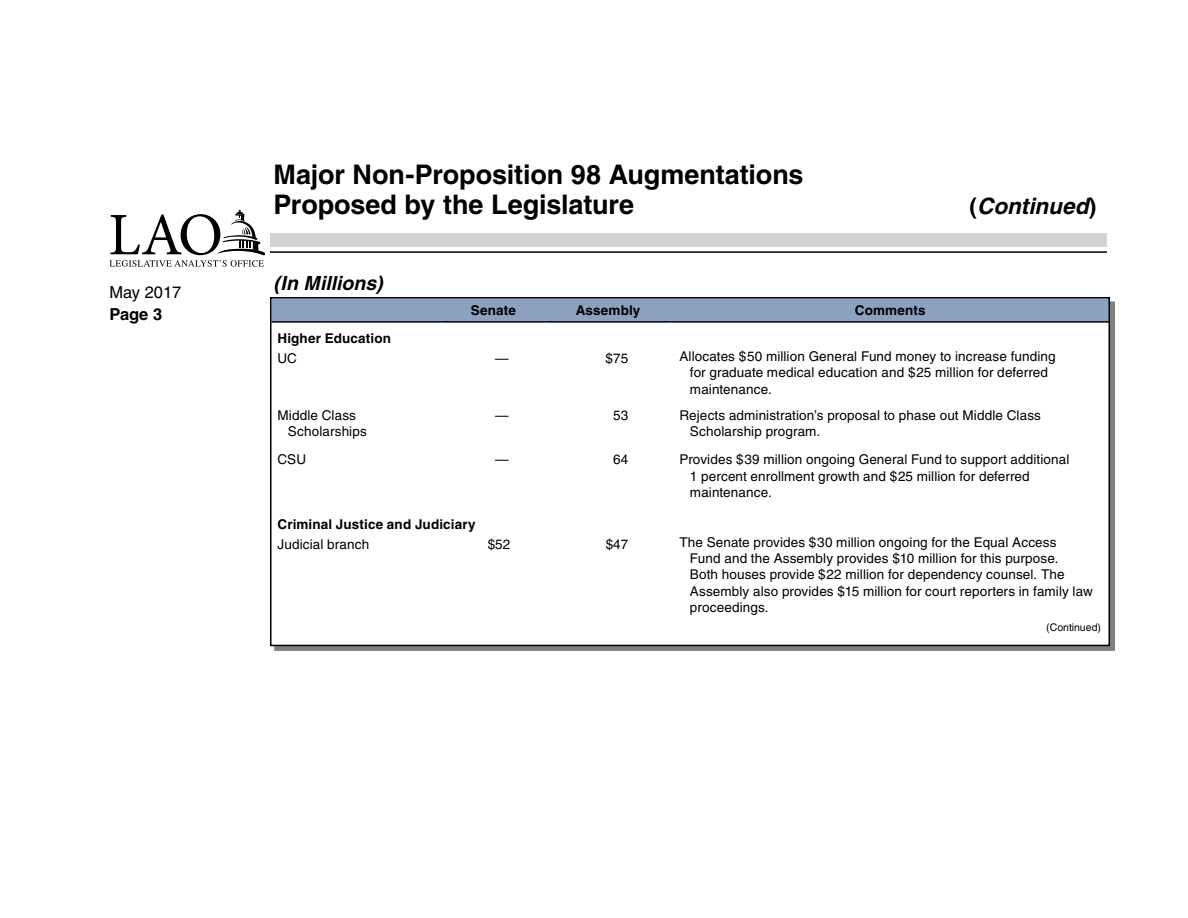
<style>
.page{position:relative;width:1188px;height:918px;background:#fff}
.page>*{position:absolute;margin:0;border:0;box-sizing:border-box;transform-origin:0 0}
.t1{font:700 27px/30px "Helvetica";letter-spacing:-.005em;color:#000}
.t2{font:italic 700 22.5px "Helvetica";color:#000}
.t3{font:italic 700 19.5px "Helvetica";color:#000}
.t4{font:16.5px "Helvetica";color:#000}
.t5{font:700 16.5px "Helvetica";color:#000}
.t6{font:13.5px/16.2px "Helvetica";letter-spacing:.01em;color:#000}
.t7{font:700 13.5px "Helvetica";letter-spacing:.01em;color:#000}
.t8{font:10.5px "Helvetica";color:#000}
.s1{font-style:normal}
</style>
<div class="page">
<div style="left:114px;top:233px;width:993px;height:13px;background:#d1d3d4"></div>
<hr style="left:239px;top:251px;width:868px;height:2px;background:#000">
<div style="left:80px;top:180px;width:190px;height:87px;background:#fff"></div>
<svg style="left:110px;top:210px;width:155px;height:57px"></svg>
<div style="left:275px;top:302px;width:840px;height:349px;background:#000;opacity:.5"></div>
<div style="left:271px;top:298px;width:838px;height:347px;background:#fff"></div>
<div style="left:273px;top:300px;width:834px;height:21px;background:#8ca0bf"></div>
<hr style="left:272px;top:321px;width:169px;height:2px;background:#000">
<hr style="left:441px;top:321px;width:105px;height:2px;background:#000">
<hr style="left:546px;top:321px;width:124px;height:2px;background:#000">
<hr style="left:670px;top:321px;width:440px;height:2px;background:#000">
<div style="left:270px;top:297px;width:840px;height:349px;border:2px solid #000"></div>
<p class="t4" style="left:110px;top:283px;width:73px">May 2017</p>
<p class="t5" style="left:110px;top:304px;width:54px">Page 3</p>
<h1 class="t1" style="left:273px;top:160px;width:532px">Major Non-Proposition 98 Augmentations<br>Proposed by the Legislature</h1>
<h3 class="t3" style="left:273px;top:271px;width:111px">(In Millions)</h3>
<p class="t7" style="left:471px;top:302px;width:47px">Senate</p>
<p class="t7" style="left:576px;top:302px;width:66px">Assembly</p>
<p class="t7" style="left:855px;top:302px;width:72px">Comments</p>
<h2 class="t2" style="left:969px;top:193px;width:128px"><span class="s1">(</span>Continued<span class="s1">)</span></h2>
<p class="t7" style="left:277px;top:330px;width:115px">Higher Education</p>
<p class="t6" style="left:277px;top:350px;width:21px">UC</p>
<p class="t6" style="left:495px;top:350px;width:15px">—</p>
<p class="t6" style="left:606px;top:350px;width:24px">$75</p>
<p class="t6" style="left:690px;top:348px;width:367px;text-indent:-11px">Allocates $50 million General Fund money to increase funding for graduate medical education and $25 million for deferred maintenance.</p>
<p class="t6" style="left:288px;top:407px;width:80px;text-indent:-11px">Middle Class<br>Scholarships</p>
<p class="t6" style="left:495px;top:407px;width:15px">—</p>
<p class="t6" style="left:613px;top:407px;width:17px">53</p>
<p class="t6" style="left:690px;top:407px;width:353px;text-indent:-11px">Rejects administration’s proposal to phase out Middle Class<br>Scholarship program.</p>
<p class="t6" style="left:278px;top:452px;width:30px">CSU</p>
<p class="t6" style="left:495px;top:452px;width:15px">—</p>
<p class="t6" style="left:613px;top:452px;width:17px">64</p>
<p class="t6" style="left:690px;top:452px;width:381px;text-indent:-11px">Provides $39 million ongoing General Fund to support additional<br>1 percent enrollment growth and $25 million for deferred maintenance.</p>
<p class="t7" style="left:278px;top:516px;width:200px">Criminal Justice and Judiciary</p>
<p class="t6" style="left:278px;top:536px;width:93px">Judicial branch</p>
<p class="t6" style="left:488px;top:536px;width:24px">$52</p>
<p class="t6" style="left:606px;top:536px;width:24px">$47</p>
<p class="t6" style="left:690px;top:534px;width:404px;text-indent:-11px">The Senate provides $30 million ongoing for the Equal Access<br>Fund and the Assembly provides $10 million for this purpose.<br>Both houses provide $22 million for dependency counsel. The Assembly also provides $15 million for court reporters in family law proceedings.</p>
<p class="t8" style="left:1046px;top:622px;width:56px">(Continued)</p>
</div>
